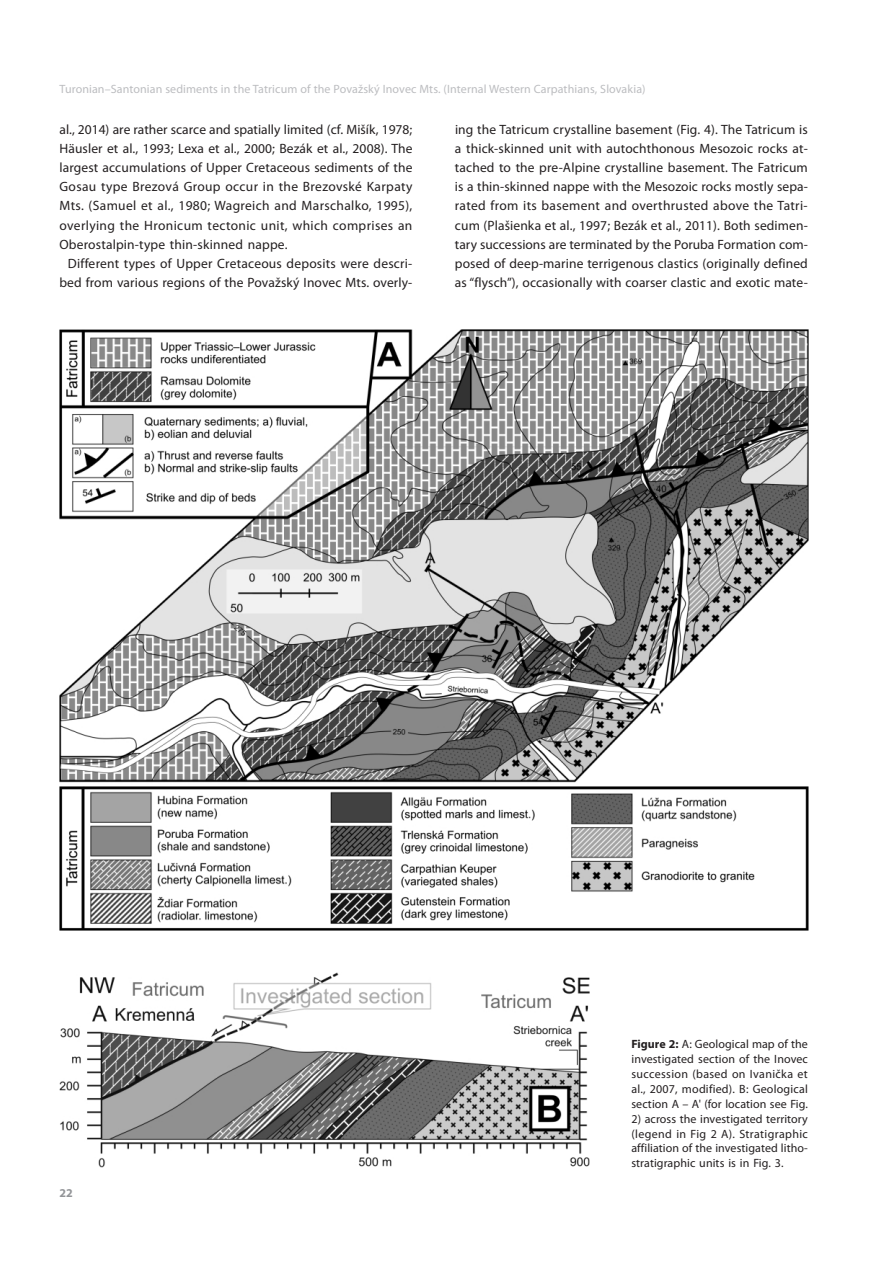
<style>
.page{position:relative;width:893px;height:1263px;background:#fff}
.page>*{position:absolute;margin:0;border:0;box-sizing:border-box;transform-origin:0 0}
.t1{font:13.5px/19.2px "Myriad Pro";letter-spacing:.01em;color:#231f20;text-align:justify}
.t2{font:12px/14.9px "Myriad Pro";letter-spacing:.005em;color:#231f20;text-align:justify}
.t3{font:12px "Myriad Pro";letter-spacing:.01em;color:#bcbdc0}
.t4{font:700 12px "Myriad Pro";color:#939598}
.s1{font-weight:700}
</style>
<div class="page">
<img style="left:59px;top:972px;width:530px;height:196px">
<img style="left:59px;top:329px;width:749px;height:601px">
<p class="t3" style="left:60px;top:84px;width:588px">Turonian–Santonian sediments in the Tatricum of the Považský Inovec Mts. (Internal Western Carpathians, Slovakia)</p>
<p class="t1" style="left:59px;top:121px;width:354px">al., 2014) are rather scarce and spatially limited (cf. Mišík, 1978; Häusler et al., 1993; Lexa et al., 2000; Bezák et al., 2008). The largest accumulations of Upper Cretaceous sediments of the Gosau type Brezová Group occur in the Brezovské Karpaty Mts. (Samuel et al., 1980; Wagreich and Marschalko, 1995), overlying the Hronicum tectonic unit, which comprises an Oberostalpin-type thin-skinned nappe.</p>
<p class="t1" style="left:59px;top:255px;width:354px;text-align:right">Different types of Upper Cretaceous deposits were descri&shy;bed from various regions of the Považský Inovec Mts. overly-</p>
<p class="t1" style="left:455px;top:121px;width:354px">ing the Tatricum crystalline basement (Fig. 4). The Tatricum is a thick-skinned unit with autochthonous Mesozoic rocks at&shy;tached to the pre-Alpine crystalline basement. The Fatricum is a thin-skinned nappe with the Mesozoic rocks mostly sepa&shy;rated from its basement and overthrusted above the Tatri&shy;cum (Plašienka et al., 1997; Bezák et al., 2011). Both sedimen&shy;tary successions are terminated by the Poruba Formation com&shy;posed of deep-marine terrigenous clastics (originally defined as “flysch”), occasionally with coarser clastic and exotic mate-</p>
<p class="t4" style="left:60px;top:1188px;width:15px">22</p>
<p class="t2" style="left:631px;top:1038px;width:178px"><span class="s1">Figure 2:</span> A: Geological map of the investigated section of the Inovec succession (based on Ivanička et al., 2007, modified). B: Geological section A – A' (for location see Fig.</p>
<p class="t2" style="left:631px;top:1112px;width:178px">2) across the investigated territory (legend in Fig 2 A). Stratigraphic affiliation of the investigated litho&shy;stratigraphic units is in Fig. 3.</p>
</div>
